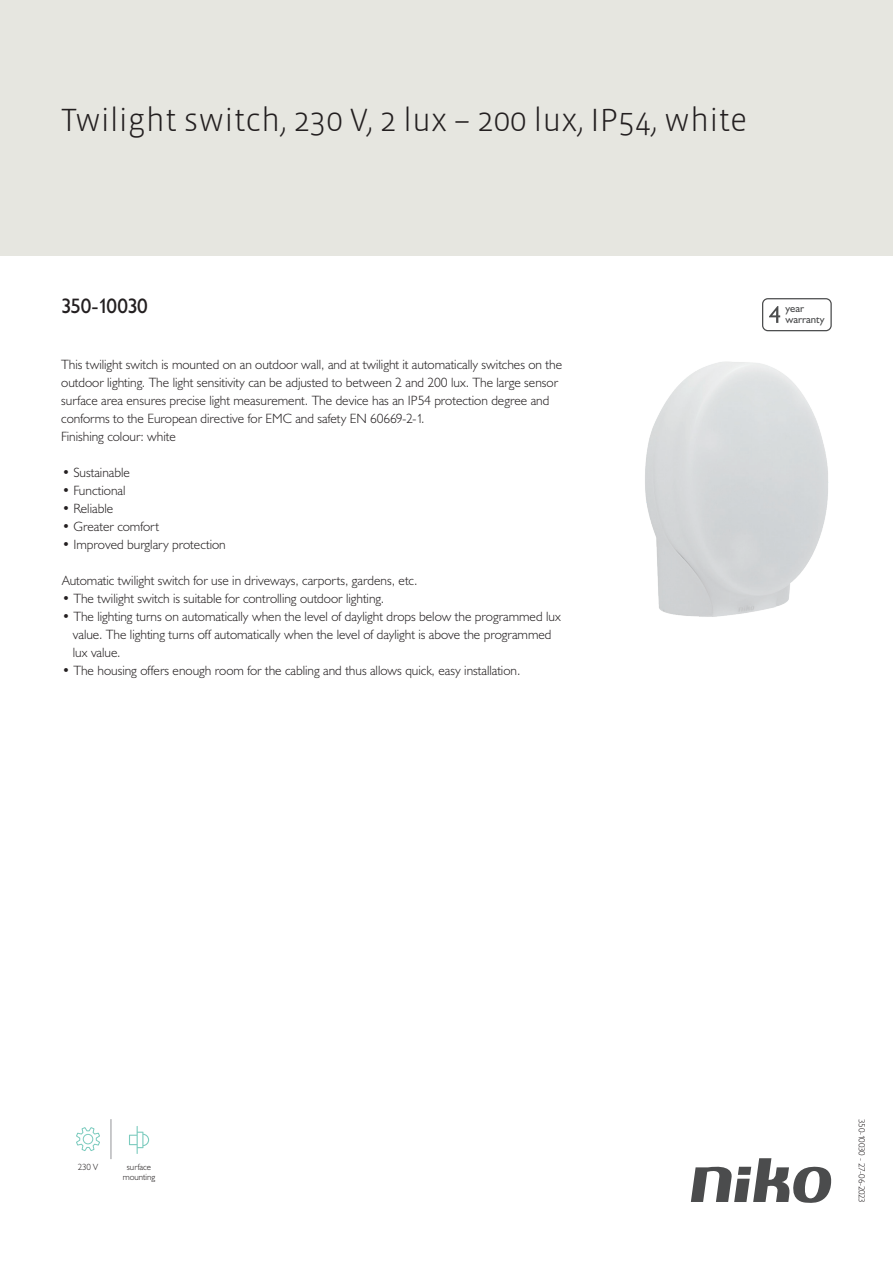
<style>
.page{position:relative;width:893px;height:1263px;background:#fff}
.page>*{position:absolute;margin:0;border:0;box-sizing:border-box;transform-origin:0 0}
.Title_datasheets{font:300 33px "Vista Sans";color:#231f20}
.Article_number{font:21px "Humanist 521 BT";letter-spacing:-.035em;color:#231f20}
.USP_bullets{font:300 13.5px/18px "Humanist 521 BT";color:#231f20}
.USPs{font:300 13.5px/18px "Humanist 521 BT";color:#231f20}
.t1{font:10.8px/10.8px "Humanist 521 BT";color:#4b4c4d}
.Revision{font:300 9px "Humanist 521 BT";letter-spacing:-.04em;color:#231f20}
.icontext{font:300 9px/10.8px "Humanist 521 BT";color:#231f20;text-align:center}
</style>
<div class="page">
<svg style="left:691px;top:1158px;width:141px;height:45px"></svg>
<div style="left:0;top:0;width:893px;height:255px;background:#e6e6e0"></div>
<img style="left:645px;top:361px;width:184px;height:256px">
<svg style="left:76px;top:1127px;width:24px;height:24px"></svg>
<svg style="left:129px;top:1126px;width:21px;height:28px"></svg>
<hr style="left:111px;top:1119px;width:1px;height:40px;background:#939598">
<svg style="left:762px;top:298px;width:70px;height:33px"></svg>
<p class="Title_datasheets" style="left:61px;top:100px;width:688px">Twilight switch, 230 V, 2 lux – 200 lux, IP54, white</p>
<p class="Article_number" style="left:61px;top:293px;width:88px">350-10030</p>
<p class="USPs" style="left:61px;top:355px;width:502px">This twilight switch is mounted on an outdoor wall, and at twilight it automatically switches on the outdoor lighting. The light sensitivity can be adjusted to between 2 and 200 lux. The large sensor surface area ensures precise light measurement. The device has an IP54 protection degree and conforms to the European directive for EMC and safety EN 60669-2-1.<br>Finishing colour: white</p>
<p class="USP_bullets" style="left:62px;top:463px;width:69px">• Sustainable</p>
<p class="USP_bullets" style="left:62px;top:481px;width:65px">• Functional</p>
<p class="USP_bullets" style="left:62px;top:499px;width:53px">• Reliable</p>
<p class="USP_bullets" style="left:62px;top:517px;width:99px">• Greater comfort</p>
<p class="USP_bullets" style="left:62px;top:535px;width:165px">• Improved burglary protection</p>
<p class="USP_bullets" style="left:62px;top:571px;width:357px">Automatic twilight switch for use in driveways, carports, gardens, etc.</p>
<p class="USP_bullets" style="left:62px;top:589px;width:323px">• The twilight switch is suitable for controlling outdoor lighting.</p>
<p class="USP_bullets" style="left:73px;top:607px;width:489px;text-indent:-11px">• The lighting turns on automatically when the level of daylight drops below the programmed lux value. The lighting turns off automatically when the level of daylight is above the programmed lux value.</p>
<p class="USP_bullets" style="left:62px;top:661px;width:460px">• The housing offers enough room for the cabling and thus allows quick, easy installation.</p>
<p class="t1" style="left:785px;top:303px;width:41px">year warranty</p>
<p class="icontext" style="left:78px;top:1161px;width:22px">230 V</p>
<p class="icontext" style="left:123px;top:1161px;width:34px">surface mounting</p>
<p class="Revision" style="left:868px;top:1119px;width:85px;rotate:90deg">350-10030 - 27-06-2023</p>
</div>
